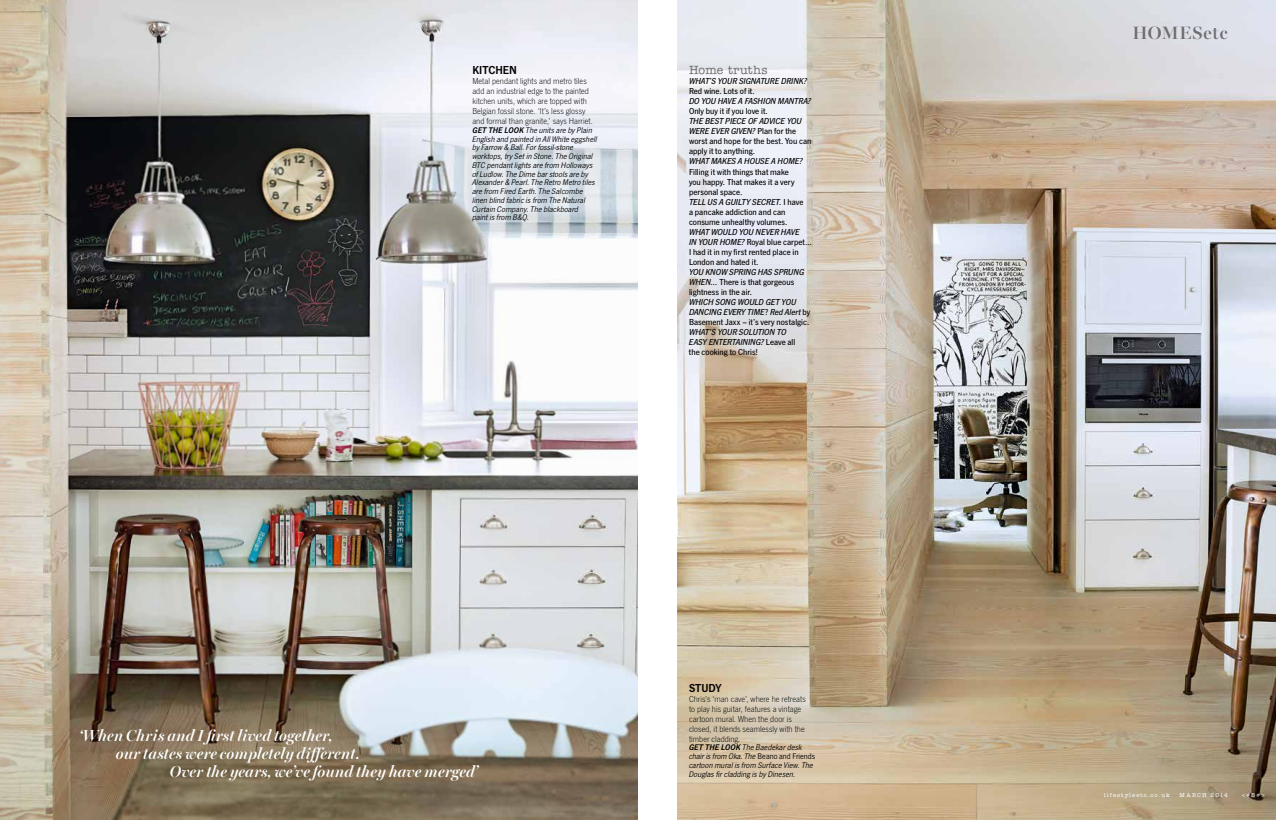
<style>
.page{position:relative;width:1276px;height:820px;background:#fff}
.page>*{position:absolute;margin:0;border:0;box-sizing:border-box;transform-origin:0 0}
.t1{font:600 18px "Miller Banner";letter-spacing:.05em;color:#6e6e6e}
.t2{font:italic 600 16px "Miller Banner";letter-spacing:.005em;color:#fff}
.t3{font:12px "News Got Dem";letter-spacing:-.005em;color:#000}
.t4{font:500 12px "American Typewriter Std";letter-spacing:.025em;color:#6e6e6e}
.t5{font:500 9px/10px "News Got";color:#000}
.t6{font:300 9px/10px "News Got";letter-spacing:.005em;color:#000}
.t7{font:9px/10px "News Got Med Ita";color:#000}
.t8{font:italic 8.5px/8.7px "News Got";letter-spacing:.01em;color:#000}
.t9{font:500 5.8px "American Typewriter Std";letter-spacing:.19em;color:#fff}
.t10{font:500 5.8px "American Typewriter Std";letter-spacing:.17em;color:#fff}
.s1{font-family:"News Got Dem Ita";font-style:normal}
.s2{font-family:"News Got";font-weight:500}
.s3{font-family:"News Got Med Ita";font-weight:400}
.s4{font-style:normal}
</style>
<div class="page">
<img style="left:0;top:0;width:638px;height:819px">
<img style="left:677px;top:0;width:599px;height:819px">
<h3 class="t3" style="left:472px;top:63px;width:46px">KITCHEN</h3>
<p class="t6" style="left:472px;top:76px;width:122px">Metal pendant lights and metro tiles add an industrial edge to the painted kitchen units, which are topped with Belgian fossil stone. ‘It’s less glossy and formal than granite,’ says Harriet.</p>
<p class="t8" style="left:472px;top:126px;width:126px"><span class="s1">GET THE LOOK</span> The units are by Plain English and painted in All White eggshell by Farrow &amp; Ball. For fossil-stone worktops, try Set in Stone. The Original BTC pendant lights are from Holloways of Ludlow. The Dime bar stools are by Alexander &amp; Pearl. The Retro Metro tiles are from Fired Earth. The Salcombe linen blind fabric is from The Natural Curtain Company. The blackboard<br>paint is from B&amp;Q.</p>
<h3 class="t4" style="left:689px;top:64px;width:80px">Home truths</h3>
<p class="t7" style="left:689px;top:76px;width:119px">WHAT’S YOUR SIGNATURE DRINK?</p>
<p class="t5" style="left:689px;top:86px;width:67px">Red wine. Lots of it.</p>
<p class="t7" style="left:689px;top:96px;width:124px">DO YOU HAVE A FASHION MANTRA?</p>
<p class="t5" style="left:689px;top:106px;width:80px">Only buy it if you love it.</p>
<p class="t7" style="left:689px;top:116px;width:114px">THE BEST PIECE OF ADVICE YOU<br>WERE EVER GIVEN? <span class="s2">Plan for the</span></p>
<p class="t5" style="left:689px;top:136px;width:124px">worst and hope for the best. You can apply it to anything.</p>
<p class="t7" style="left:689px;top:156px;width:115px">WHAT MAKES A HOUSE A HOME?</p>
<p class="t5" style="left:689px;top:166px;width:107px">Filling it with things that make you happy. That makes it a very personal space.</p>
<p class="t7" style="left:689px;top:196px;width:116px">TELL US A GUILTY SECRET. <span class="s2">I have</span></p>
<p class="t5" style="left:689px;top:206px;width:100px">a pancake addiction and can consume unhealthy volumes.</p>
<p class="t7" style="left:689px;top:226px;width:112px">WHAT WOULD YOU NEVER HAVE</p>
<p class="t5" style="left:689px;top:236px;width:124px"><span class="s3">IN YOUR HOME?</span> Royal blue carpet…<br>I had it in my first rented place in<br>London and hated it.</p>
<p class="t7" style="left:689px;top:266px;width:117px">YOU KNOW SPRING HAS SPRUNG</p>
<p class="t5" style="left:689px;top:276px;width:107px"><span class="s3">WHEN…</span> There is that gorgeous lightness in the air.</p>
<p class="t7" style="left:689px;top:296px;width:123px">WHICH SONG WOULD GET YOU<br>DANCING EVERY TIME<span class="s2">?</span> RED ALERT <span class="s2">by</span></p>
<p class="t5" style="left:689px;top:316px;width:122px">Basement Jaxx – it’s very nostalgic.</p>
<p class="t7" style="left:689px;top:326px;width:108px">WHAT’S YOUR SOLUTION TO<br>EASY ENTERTAINING? <span class="s2">Leave all</span></p>
<p class="t5" style="left:689px;top:346px;width:71px">the cooking to Chris!</p>
<h2 class="t2" style="left:79px;top:725px;width:255px">‘When Chris and I first lived together,</h2>
<h2 class="t2" style="left:116px;top:743px;width:245px">our tastes were completely different.</h2>
<h2 class="t2" style="left:170px;top:761px;width:309px">Over the years, we’ve found they have merged’</h2>
<h3 class="t3" style="left:689px;top:680px;width:34px">STUDY</h3>
<p class="t6" style="left:689px;top:693px;width:118px">Chris’s ‘man cave’, where he retreats to play his guitar, features a vintage cartoon mural. When the door is closed, it blends seamlessly with the timber cladding.</p>
<p class="t8" style="left:689px;top:743px;width:128px"><span class="s1">GET THE LOOK</span> The Baedekar desk chair is from Oka. The <span class="s4">Beano and Friends </span>cartoon mural is from Surface View. The Douglas fir cladding is by Dinesen.</p>
<h1 class="t1" style="left:1132px;top:22px;width:97px">HOMESETC</h1>
<p class="t9" style="left:1103px;top:791px;width:68px">lifestyleetc.co.uk</p>
<p class="t10" style="left:1179px;top:791px;width:50px">MARCH 2014</p>
<p class="t9" style="left:1241px;top:791px;width:25px">&lt;#B#&gt;</p>
</div>
